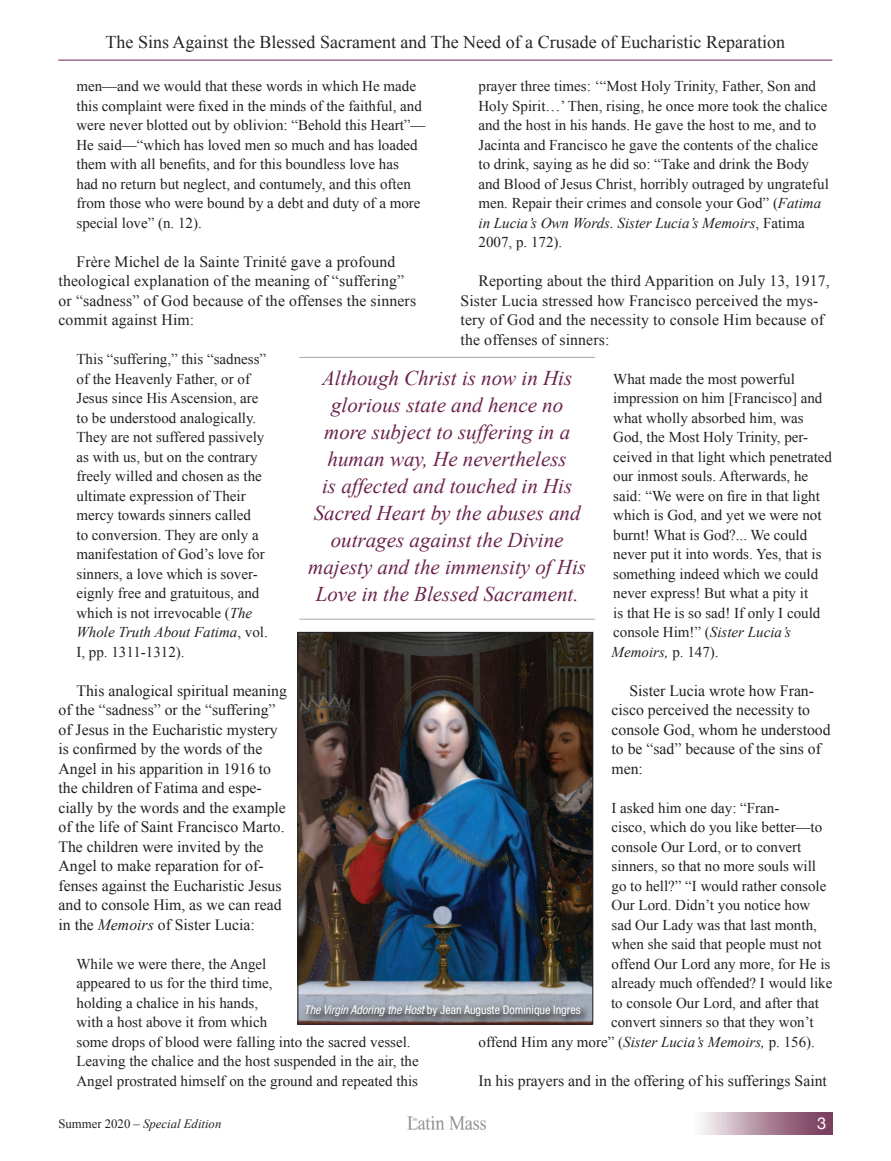
<style>
.page{position:relative;width:891px;height:1161px;background:#fff}
.page>*{position:absolute;margin:0;border:0;box-sizing:border-box;transform-origin:0 0}
.Call_Out{font:italic 21px/27px "Times New Roman";color:#6b234c;text-align:center}
.headline_cont{font:18px "Times New Roman";color:#282526}
.Page_Number_Right{font:16.5px "Helvetica Neue";color:#fff}
.Body_text{font:15.75px/19.5px "Times New Roman";color:#231f20}
.Body_text_quote{font:15px/19.5px "Times New Roman";color:#231f20}
.t1{font:italic 12.75px "Times New Roman";color:#231f20}
.t2{font:condensed 12px "Helvetica Neue";color:#fff}
.s1{font-style:italic}
.s2{font-style:normal}
</style>
<div class="page">
<img style="left:700px;top:1112px;width:132px;height:22px">
<img style="left:408px;top:1117px;width:77px;height:12px">
<hr style="left:299px;top:357px;width:296px;height:1px;background:#a8a9ad">
<hr style="left:299px;top:619px;width:296px;height:1px;background:#a8a9ad">
<hr style="left:58px;top:60px;width:774px;height:1px;background:#6b234c">
<img style="left:299px;top:634px;width:292px;height:389px">
<div style="left:302px;top:1002px;width:290px;height:26px;background:#231f20;opacity:.75"></div>
<p class="headline_cont" style="left:106px;top:30px;width:681px">The Sins Against the Blessed Sacrament and The Need of a Crusade of Eucharistic Reparation</p>
<p class="Body_text_quote" style="left:478px;top:76px;width:352px">prayer three times: ‘“Most Holy Trinity, Father, Son and Holy Spirit…’ Then, rising, he once more took the chalice and the host in his hands. He gave the host to me, and to Jacinta and Francisco he gave the contents of the chalice to drink, saying as he did so: “Take and drink the Body and Blood of Jesus Christ, horribly outraged by ungrateful men. Repair their crimes and console your God” (<span class="s1">Fatima in Lucia’s Own Words. Sister Lucia’s Memoirs</span>, Fatima 2007, p. 172).</p>
<p class="Body_text" style="left:460px;top:271px;width:371px;text-indent:18px">Reporting about the third Apparition on July 13, 1917, Sister Lucia stressed how Francisco perceived the mys&shy;tery of God and the necessity to console Him because of the offenses of sinners:</p>
<p class="Body_text_quote" style="left:612px;top:369px;width:222px">What made the most powerful impression on him [Francisco] and what wholly absorbed him, was<br>God, the Most Holy Trinity, per&shy;ceived in that light which penetrated our inmost souls. Afterwards, he said: “We were on fire in that light which is God, and yet we were not burnt! What is God?... We could never put it into words. Yes, that is something indeed which we could never express! But what a pity it<br>is that He is so sad! If only I could console Him!” (<span class="s1">Sister Lucia’s<br>Memoirs,</span> p. 147).</p>
<p class="Body_text" style="left:612px;top:681px;width:221px;text-indent:18px">Sister Lucia wrote how Fran&shy;cisco perceived the necessity to console God, whom he understood to be “sad” because of the sins of men:</p>
<p class="Body_text_quote" style="left:612px;top:798px;width:169px">I asked him one day: “Fran-</p>
<p class="Body_text_quote" style="left:612px;top:817px;width:212px">cisco, which do you like better—to</p>
<p class="Body_text_quote" style="left:612px;top:837px;width:191px">console Our Lord, or to convert</p>
<p class="Body_text_quote" style="left:612px;top:856px;width:206px">sinners, so that no more souls will</p>
<p class="Body_text_quote" style="left:612px;top:876px;width:216px">go to hell?” “I would rather console</p>
<p class="Body_text_quote" style="left:612px;top:895px;width:200px">Our Lord. Didn’t you notice how</p>
<p class="Body_text_quote" style="left:612px;top:915px;width:207px">sad Our Lady was that last month,</p>
<p class="Body_text_quote" style="left:612px;top:934px;width:211px">when she said that people must not</p>
<p class="Body_text_quote" style="left:612px;top:954px;width:220px">offend Our Lord any more, for He is</p>
<p class="Body_text_quote" style="left:612px;top:973px;width:222px">already much offended? I would like</p>
<p class="Body_text_quote" style="left:611px;top:993px;width:209px">to console Our Lord, and after that</p>
<p class="Body_text_quote" style="left:611px;top:1012px;width:204px">convert sinners so that they won’t</p>
<p class="Body_text_quote" style="left:478px;top:1032px;width:338px">offend Him any more” (<span class="s1">Sister Lucia’s Memoirs,</span> p. 156).</p>
<p class="Body_text" style="left:478px;top:1071px;width:350px">In his prayers and in the offering of his sufferings Saint</p>
<p class="Body_text_quote" style="left:76px;top:76px;width:351px">men—and we would that these words in which He made this complaint were fixed in the minds of the faithful, and were never blotted out by oblivion: “Behold this Heart”— He said—“which has loved men so much and has loaded them with all benefits, and for this boundless love has<br>had no return but neglect, and contumely, and this often from those who were bound by a debt and duty of a more special love” (n. 12).</p>
<p class="Body_text" style="left:58px;top:252px;width:359px;text-indent:18px">Frère Michel de la Sainte Trinité gave a profound theological explanation of the meaning of “suffering” or “sadness” of God because of the offenses the sinners commit against Him:</p>
<p class="Body_text_quote" style="left:76px;top:349px;width:193px">This “suffering,” this “sadness” of the Heavenly Father, or of<br>Jesus since His Ascension, are to be understood analogically.<br>They are not suffered passively as with us, but on the contrary freely willed and chosen as the ultimate expression of Their mercy towards sinners called<br>to conversion. They are only a manifestation of God’s love for sinners, a love which is sover&shy;eignly free and gratuitous, and which is not irrevocable (<span class="s1">The<br>Whole Truth About Fatima</span>, vol.<br>I, pp. 1311-1312).</p>
<p class="Body_text" style="left:58px;top:681px;width:230px;text-indent:18px">This analogical spiritual meaning of the “sadness” or the “suffering” of Jesus in the Eucharistic mystery is confirmed by the words of the Angel in his apparition in 1916 to the children of Fatima and espe&shy;cially by the words and the example of the life of Saint Francisco Marto.<br>The children were invited by the Angel to make reparation for of&shy;fenses against the Eucharistic Jesus and to console Him, as we can read in the <span class="s1">Memoirs</span> of Sister Lucia:</p>
<p class="Body_text_quote" style="left:76px;top:954px;width:344px">While we were there, the Angel<br>appeared to us for the third time,<br>holding a chalice in his hands,<br>with a host above it from which<br>some drops of blood were falling into the sacred vessel.<br>Leaving the chalice and the host suspended in the air, the Angel prostrated himself on the ground and repeated this</p>
<p class="Call_Out" style="left:308px;top:364px;width:279px">Although Christ is now in His glorious state and hence no more subject to suffering in a human way, He nevertheless<br>is affected and touched in His<br>Sacred Heart by the abuses and outrages against the Divine majesty and the immensity of His<br>Love in the Blessed Sacrament.</p>
<p class="t2" style="left:304px;top:1003px;width:278px"><span class="s1">The Virgin Adoring the Host</span> by Jean Auguste Dominique Ingres</p>
<p class="t1" style="left:58px;top:1115px;width:164px"><span class="s2">Summer 2020 –</span> Special Edition</p>
<p class="Page_Number_Right" style="left:817px;top:1111px;width:11px">3</p>
</div>
